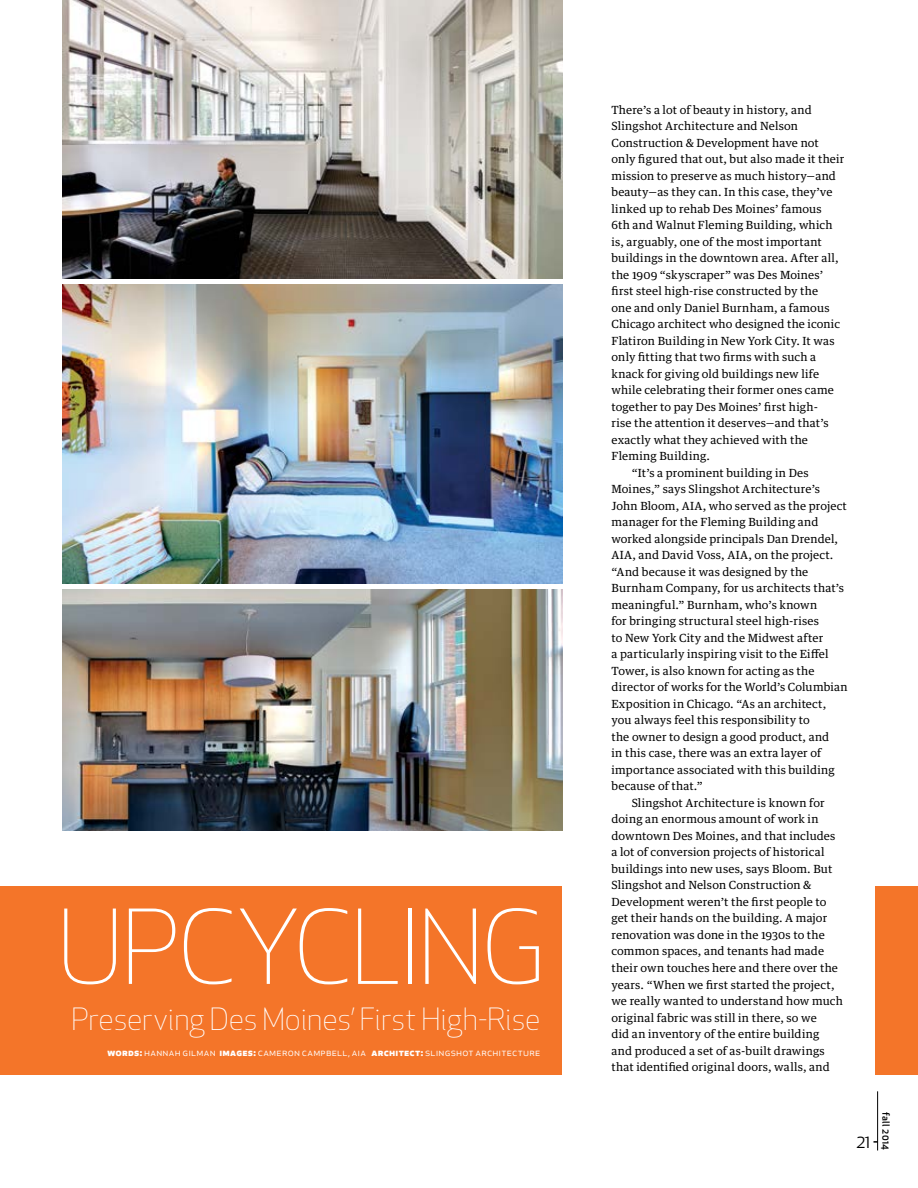
<style>
.page{position:relative;width:918px;height:1188px;background:#fff}
.page>*{position:absolute;margin:0;border:0;box-sizing:border-box;transform-origin:0 0}
.t1{font:300 100.5px "Apex New";letter-spacing:-.01em;color:#fff}
.t2{font:300 30px "Apex New";letter-spacing:-.005em;color:#fff}
.t3{font:18px "Apex New";color:#000}
.t4{font:11.25px "Guardian Text Egyp";letter-spacing:.015em;color:#000}
.t5{font:10.5px "Apex New";letter-spacing:.025em;color:#fff}
.t6{font:500 9.75px "Apex New";letter-spacing:.03em;color:#000}
.s1{font-weight:700}
</style>
<div class="page">
<hr style="left:877px;top:1091px;width:1px;height:60px;background:#000">
<div style="left:0;top:886px;width:562px;height:189px;background:#f47529"></div>
<div style="left:876px;top:886px;width:42px;height:189px;background:#f47529"></div>
<img style="left:62px;top:0;width:501px;height:278px">
<img style="left:62px;top:590px;width:501px;height:240px">
<img style="left:62px;top:284px;width:501px;height:300px">
<h1 class="t1" style="left:58px;top:886px;width:490px">UPCYCLING</h1>
<h2 class="t2" style="left:72px;top:1001px;width:470px">Preserving Des Moines’ First High-Rise</h2>
<p class="t5" style="left:107px;top:1045px;width:434px"><span class="s1">words:</span> hannah gilman <span class="s1">images:</span> cameron campbell, aia <span class="s1">architect:</span> slingshot architecture</p>
<p class="t4" style="left:611px;top:100px;width:202px">There’s a lot of beauty in history, and</p>
<p class="t4" style="left:611px;top:117px;width:188px">Slingshot Architecture and Nelson</p>
<p class="t4" style="left:611px;top:133px;width:209px">Construction &amp; Development have not</p>
<p class="t4" style="left:611px;top:150px;width:235px">only figured that out, but also made it their</p>
<p class="t4" style="left:611px;top:166px;width:226px">mission to preserve as much history—and</p>
<p class="t4" style="left:611px;top:183px;width:223px">beauty—as they can. In this case, they’ve</p>
<p class="t4" style="left:611px;top:199px;width:212px">linked up to rehab Des Moines’ famous</p>
<p class="t4" style="left:611px;top:216px;width:223px">6th and Walnut Fleming Building, which</p>
<p class="t4" style="left:611px;top:232px;width:212px">is, arguably, one of the most important</p>
<p class="t4" style="left:611px;top:249px;width:229px">buildings in the downtown area. After all,</p>
<p class="t4" style="left:611px;top:265px;width:213px">the 1909 “skyscraper” was Des Moines’</p>
<p class="t4" style="left:611px;top:282px;width:208px">first steel high-rise constructed by the</p>
<p class="t4" style="left:611px;top:298px;width:220px">one and only Daniel Burnham, a famous</p>
<p class="t4" style="left:611px;top:315px;width:230px">Chicago architect who designed the iconic</p>
<p class="t4" style="left:611px;top:331px;width:225px">Flatiron Building in New York City. It was</p>
<p class="t4" style="left:611px;top:348px;width:206px">only fitting that two firms with such a</p>
<p class="t4" style="left:611px;top:364px;width:209px">knack for giving old buildings new life</p>
<p class="t4" style="left:611px;top:381px;width:224px">while celebrating their former ones came</p>
<p class="t4" style="left:611px;top:397px;width:208px">together to pay Des Moines’ first high-</p>
<p class="t4" style="left:611px;top:414px;width:219px">rise the attention it deserves—and that’s</p>
<p class="t4" style="left:611px;top:430px;width:198px">exactly what they achieved with the</p>
<p class="t4" style="left:611px;top:447px;width:100px">Fleming Building.</p>
<p class="t4" style="left:632px;top:463px;width:178px">“It’s a prominent building in Des</p>
<p class="t4" style="left:611px;top:480px;width:210px">Moines,” says Slingshot Architecture’s</p>
<p class="t4" style="left:611px;top:496px;width:237px">John Bloom, AIA, who served as the project</p>
<p class="t4" style="left:611px;top:513px;width:209px">manager for the Fleming Building and</p>
<p class="t4" style="left:611px;top:529px;width:228px">worked alongside principals Dan Drendel,</p>
<p class="t4" style="left:611px;top:546px;width:223px">AIA, and David Voss, AIA, on the project.</p>
<p class="t4" style="left:611px;top:562px;width:198px">“And because it was designed by the</p>
<p class="t4" style="left:611px;top:579px;width:234px">Burnham Company, for us architects that’s</p>
<p class="t4" style="left:611px;top:595px;width:207px">meaningful.” Burnham, who’s known</p>
<p class="t4" style="left:611px;top:612px;width:209px">for bringing structural steel high-rises</p>
<p class="t4" style="left:611px;top:628px;width:213px">to New York City and the Midwest after</p>
<p class="t4" style="left:611px;top:645px;width:219px">a particularly inspiring visit to the Eiffel</p>
<p class="t4" style="left:611px;top:661px;width:205px">Tower, is also known for acting as the</p>
<p class="t4" style="left:611px;top:678px;width:238px">director of works for the World’s Columbian</p>
<p class="t4" style="left:611px;top:694px;width:216px">Exposition in Chicago. “As an architect,</p>
<p class="t4" style="left:611px;top:711px;width:200px">you always feel this responsibility to</p>
<p class="t4" style="left:611px;top:728px;width:219px">the owner to design a good product, and</p>
<p class="t4" style="left:611px;top:744px;width:211px">in this case, there was an extra layer of</p>
<p class="t4" style="left:611px;top:761px;width:225px">importance associated with this building</p>
<p class="t4" style="left:611px;top:777px;width:93px">because of that.”</p>
<p class="t4" style="left:632px;top:794px;width:194px">Slingshot Architecture is known for</p>
<p class="t4" style="left:611px;top:810px;width:209px">doing an enormous amount of work in</p>
<p class="t4" style="left:611px;top:827px;width:225px">downtown Des Moines, and that includes</p>
<p class="t4" style="left:611px;top:843px;width:215px">a lot of conversion projects of historical</p>
<p class="t4" style="left:611px;top:860px;width:222px">buildings into new uses, says Bloom. But</p>
<p class="t4" style="left:611px;top:876px;width:201px">Slingshot and Nelson Construction &amp;</p>
<p class="t4" style="left:611px;top:893px;width:217px">Development weren’t the first people to</p>
<p class="t4" style="left:611px;top:909px;width:217px">get their hands on the building. A major</p>
<p class="t4" style="left:611px;top:926px;width:215px">renovation was done in the 1930s to the</p>
<p class="t4" style="left:611px;top:942px;width:214px">common spaces, and tenants had made</p>
<p class="t4" style="left:611px;top:959px;width:228px">their own touches here and there over the</p>
<p class="t4" style="left:611px;top:975px;width:225px">years. “When we first started the project,</p>
<p class="t4" style="left:611px;top:992px;width:233px">we really wanted to understand how much</p>
<p class="t4" style="left:611px;top:1008px;width:207px">original fabric was still in there, so we</p>
<p class="t4" style="left:611px;top:1025px;width:209px">did an inventory of the entire building</p>
<p class="t4" style="left:611px;top:1041px;width:215px">and produced a set of as-built drawings</p>
<p class="t4" style="left:611px;top:1058px;width:220px">that identified original doors, walls, and</p>
<h3 class="t3" style="left:857px;top:1130px;width:16px">21</h3>
<p class="t6" style="left:892px;top:1112px;width:39px;rotate:90deg">fall 2014</p>
</div>
